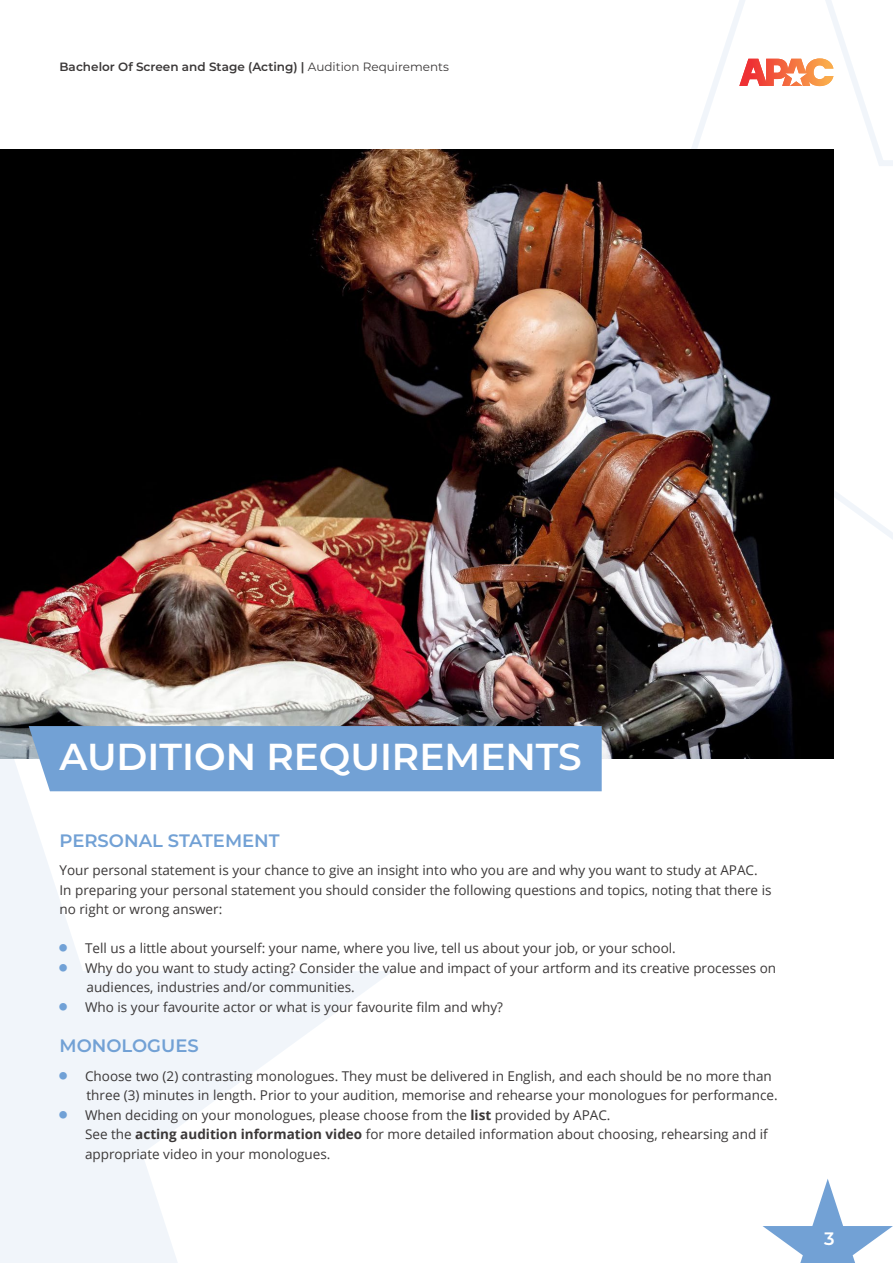
<style>
.page{position:relative;width:893px;height:1263px;background:#fff}
.page>*{position:absolute;margin:0;border:0;box-sizing:border-box;transform-origin:0 0}
.t1{font:600 37.5px "Montserrat";color:#fff}
.t2{font:600 18px "Montserrat";color:#72a1d5}
.t3{font:600 18px "Montserrat";color:#fff}
.t4{font:13.5px/19.5px "Open Sans";color:#3b3838}
.t5{font:600 12px "Montserrat";color:#3b3838}
.s1{font-weight:400}
.s2{font-weight:700}
</style>
<div class="page">
<svg style="left:762px;top:1179px;width:131px;height:84px"></svg>
<svg style="left:0;top:759px;width:393px;height:504px"></svg>
<svg style="left:361px;top:0;width:532px;height:650px"></svg>
<img style="left:0;top:150px;width:833px;height:609px">
<div style="left:29px;top:726px;width:573px;height:65px;background:#72a1d5"></div>
<svg style="left:739px;top:58px;width:94px;height:28px"></svg>
<svg style="left:60px;top:944px;width:7px;height:8px"></svg>
<svg style="left:60px;top:964px;width:7px;height:7px"></svg>
<svg style="left:60px;top:1003px;width:7px;height:7px"></svg>
<svg style="left:60px;top:1071px;width:7px;height:8px"></svg>
<svg style="left:60px;top:1110px;width:7px;height:8px"></svg>
<p class="t5" style="left:60px;top:58px;width:391px">Bachelor Of Screen and Stage (Acting) | <span class="s1">Audition Requirements</span></p>
<h1 class="t1" style="left:60px;top:730px;width:524px">AUDITION REQUIREMENTS</h1>
<h2 class="t2" style="left:60px;top:828px;width:222px">PERSONAL STATEMENT</h2>
<p class="t4" style="left:60px;top:860px;width:713px">Your personal statement is your chance to give an insight into who you are and why you want to study at APAC.<br>In preparing your personal statement you should consider the following questions and topics, noting that there is no right or wrong answer:</p>
<p class="t4" style="left:85px;top:938px;width:693px">Tell us a little about yourself: your name, where you live, tell us about your job, or your school.<br>Why do you want to study acting? Consider the value and impact of your artform and its creative processes on audiences, industries and/or communities.<br>Who is your favourite actor or what is your favourite film and why?</p>
<h2 class="t2" style="left:60px;top:1033px;width:141px">MONOLOGUES</h2>
<p class="t4" style="left:85px;top:1065px;width:694px">Choose two (2) contrasting monologues. They must be delivered in English, and each should be no more than three (3) minutes in length. Prior to your audition, memorise and rehearse your monologues for performance.<br>When deciding on your monologues, please choose from the <span class="s2">list</span> provided by APAC.<br>See the <span class="s2">acting audition information video</span> for more detailed information about choosing, rehearsing and if appropriate video in your monologues.</p>
<h2 class="t3" style="left:824px;top:1226px;width:12px">3</h2>
</div>
